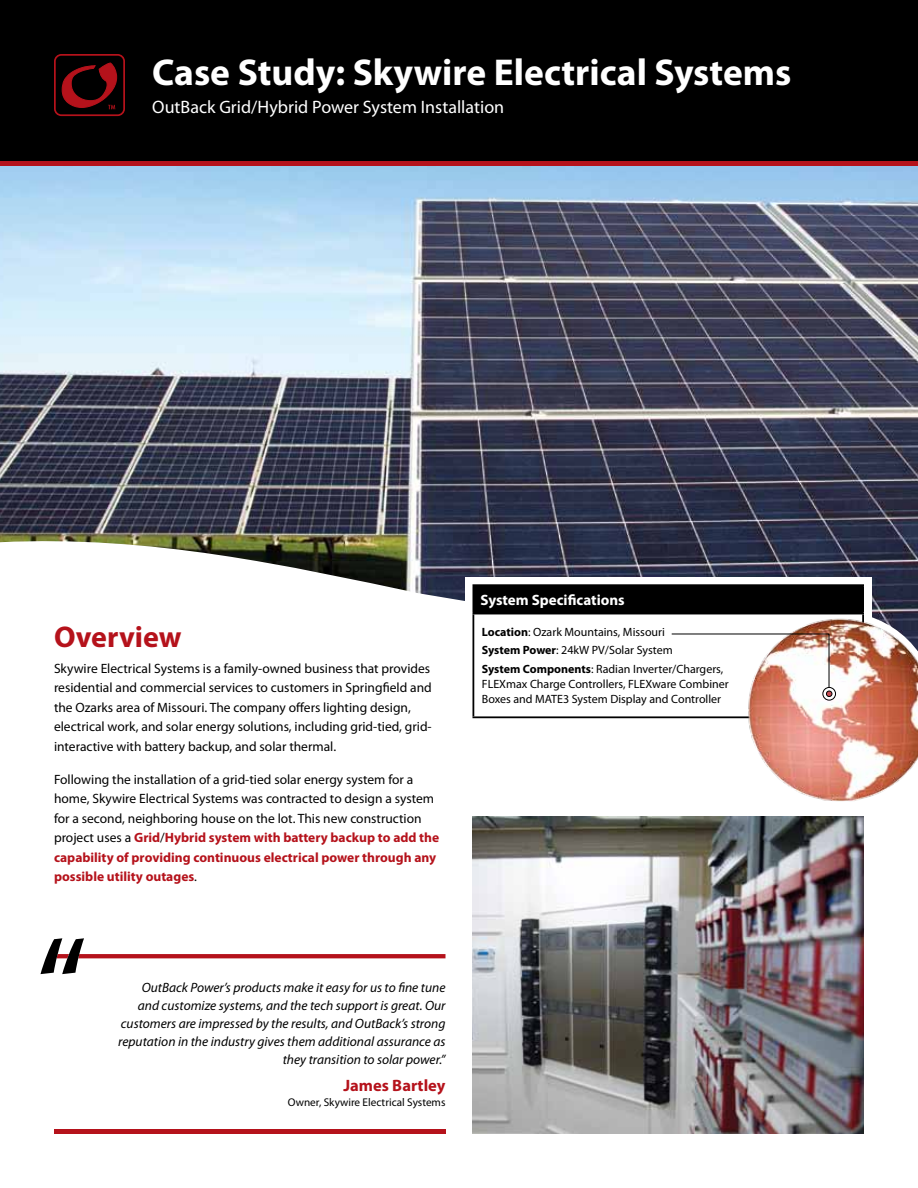
<style>
.page{position:relative;width:918px;height:1188px;background:#fff}
.page>*{position:absolute;margin:0;border:0;box-sizing:border-box;transform-origin:0 0}
.t1{font:700 37.5px "Myriad Pro";color:#fff}
.t2{font:700 30px "Myriad Pro";color:#b5121b}
.t3{font:18px "Myriad Pro";color:#fff}
.t4{font:700 16.5px "Myriad Pro";color:#b5121b}
.t5{font:700 15px "Myriad Pro";color:#fff}
.t6{font:13.5px/19.5px "Myriad Pro";color:#000}
.t7{font:italic 13.5px/18px "Myriad Pro";color:#000;text-align:right}
.t8{font:12px/18.3px "Myriad Pro";color:#000}
.t9{font:11.25px "Myriad Pro";color:#000}
.s1{font-weight:700;color:#b5121b}
.s2{font-weight:700}
</style>
<div class="page">
<div style="left:0;top:0;width:918px;height:161px;background:#000"></div>
<div style="left:54px;top:54px;width:71px;height:62px;border:2px solid #b5121b;border-radius:6px"></div>
<svg style="left:61px;top:62px;width:57px;height:47px"></svg>
<img style="left:0;top:165px;width:918px;height:447px">
<div style="left:465px;top:577px;width:407px;height:159px;background:#fff"></div>
<div style="left:473px;top:585px;width:390px;height:29px;background:#000"></div>
<hr style="left:472px;top:584px;width:392px;height:2px;background:#000">
<hr style="left:472px;top:586px;width:2px;height:27px;background:#000">
<hr style="left:862px;top:586px;width:2px;height:27px;background:#000">
<hr style="left:472px;top:613px;width:392px;height:1px;background:#000">
<hr style="left:472px;top:614px;width:2px;height:102px;background:#000">
<hr style="left:472px;top:716px;width:392px;height:2px;background:#000">
<hr style="left:54px;top:1130px;width:392px;height:4px;background:#b5121b">
<svg style="left:40px;top:938px;width:406px;height:36px"></svg>
<img style="left:671px;top:612px;width:247px;height:189px">
<img style="left:472px;top:816px;width:392px;height:318px">
<hr style="left:0;top:161px;width:918px;height:4px;background:#b5121b">
<h1 class="t1" style="left:152px;top:48px;width:641px">Case Study: Skywire Electrical Systems</h1>
<h3 class="t3" style="left:152px;top:96px;width:353px">OutBack Grid/Hybrid Power System Installation</h3>
<h2 class="t2" style="left:54px;top:617px;width:129px">Overview</h2>
<p class="t6" style="left:54px;top:659px;width:379px">Skywire Electrical Systems is a family-owned business that provides residential and commercial services to customers in Springfield and the Ozarks area of Missouri. The company offers lighting design, electrical work, and solar energy solutions, including grid-tied, grid&shy;interactive with battery backup, and solar thermal.</p>
<p class="t6" style="left:54px;top:769px;width:387px">Following the installation of a grid-tied solar energy system for a home, Skywire Electrical Systems was contracted to design a system for a second, neighboring house on the lot. This new construction project uses a <span class="s1">Grid</span>/<span class="s1">Hybrid system with battery backup to add the capability of providing continuous electrical power through any possible utility outages</span>.</p>
<p class="t5" style="left:481px;top:590px;width:146px">System Specifications</p>
<p class="t8" style="left:482px;top:623px;width:243px"><span class="s2">Location</span>: Ozark Mountains, Missouri<br><span class="s2">System Power</span>: 24kW PV/Solar System<br><span class="s2">System Components</span>: Radian Inverter/Chargers,</p>
<p class="t8" style="left:482px;top:676px;width:248px;line-height:15px">FLEXmax Charge Controllers, FLEXware Combiner<br>Boxes and MATE3 System Display and Controller</p>
<p class="t7" style="left:118px;top:979px;width:329px">OutBack Power’s products make it easy for us to fine tune and customize systems, and the tech support is great. Our customers are impressed by the results, and OutBack’s strong reputation in the industry gives them additional assurance as they transition to solar power.”</p>
<p class="t4" style="left:344px;top:1075px;width:103px">James Bartley</p>
<p class="t9" style="left:288px;top:1095px;width:159px">Owner, Skywire Electrical Systems</p>
</div>
